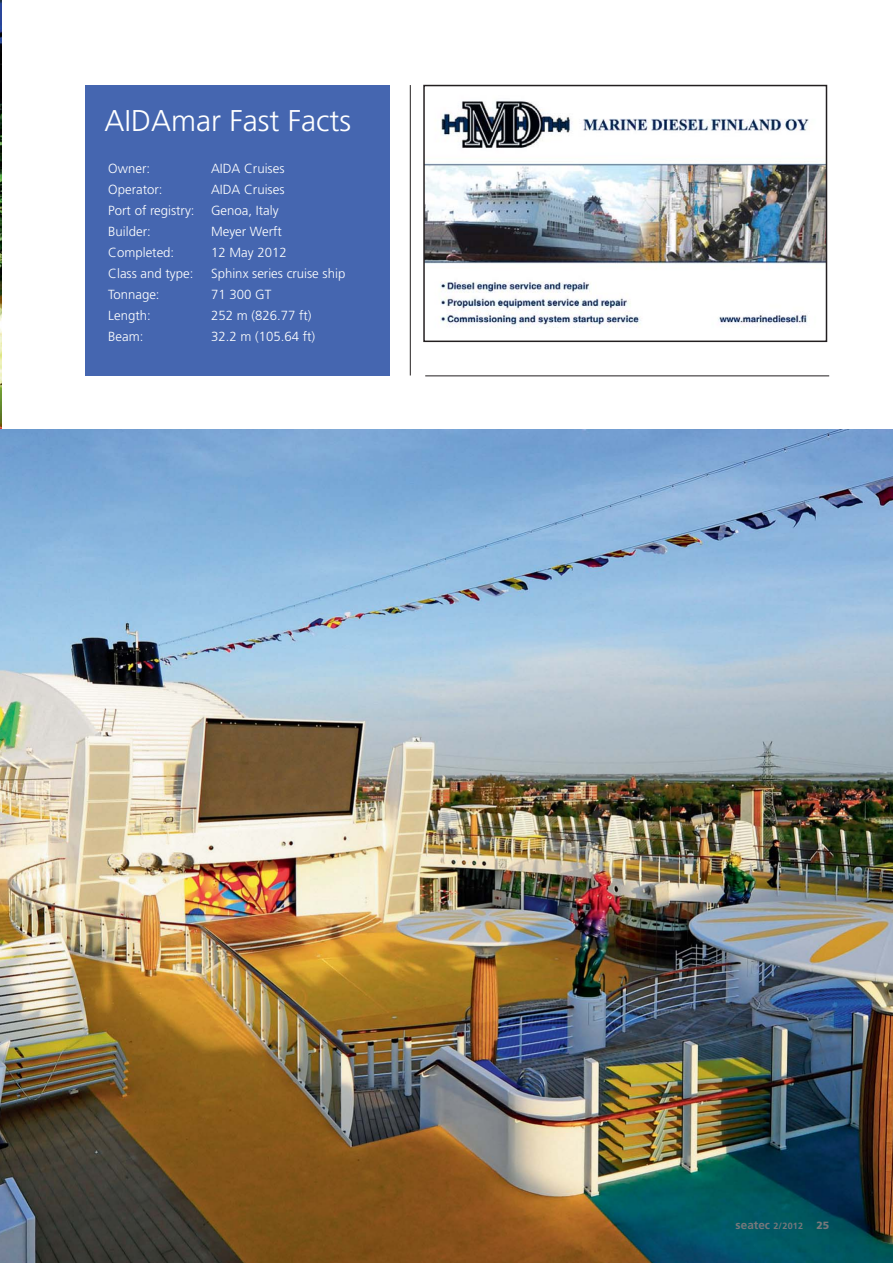
<style>
.page{position:relative;width:893px;height:1263px;background:#fff}
.page>*{position:absolute;margin:0;border:0;box-sizing:border-box;transform-origin:0 0}
.t1{font:300 30px "Frutiger LT Std";color:#fff}
.t2{font:300 13.2px "Frutiger LT Std";color:#fff}
.t3{font:700 11.7px "Frutiger LT Std";color:#77787b}
.s1{font-size:9px}
.s2{font-weight:900;font-size:10.5px}
</style>
<div class="page">
<img style="left:0;top:0;width:2px;height:430px">
<img style="left:0;top:430px;width:893px;height:833px">
<div style="left:85px;top:85px;width:304px;height:290px;background:#4566b0"></div>
<hr style="left:410px;top:85px;width:1px;height:290px;background:#231f20">
<hr style="left:425px;top:375px;width:404px;height:1px;background:#231f20">
<img style="left:426px;top:101px;width:398px;height:227px">
<div style="left:423px;top:85px;width:404px;height:257px;border:2px solid #231f20"></div>
<h1 class="t1" style="left:105px;top:106px;width:248px">AIDAmar Fast Facts</h1>
<p class="t2" style="left:108px;top:162px;width:43px">Owner:</p>
<p class="t2" style="left:211px;top:162px;width:75px">AIDA Cruises</p>
<p class="t2" style="left:108px;top:183px;width:56px">Operator:</p>
<p class="t2" style="left:211px;top:183px;width:75px">AIDA Cruises</p>
<p class="t2" style="left:108px;top:204px;width:88px">Port of registry:</p>
<p class="t2" style="left:211px;top:204px;width:69px">Genoa, Italy</p>
<p class="t2" style="left:108px;top:225px;width:44px">Builder:</p>
<p class="t2" style="left:211px;top:225px;width:72px">Meyer Werft</p>
<p class="t2" style="left:108px;top:246px;width:68px">Completed:</p>
<p class="t2" style="left:211px;top:246px;width:77px">12 May 2012</p>
<p class="t2" style="left:108px;top:267px;width:87px">Class and type:</p>
<p class="t2" style="left:211px;top:267px;width:136px">Sphinx series cruise ship</p>
<p class="t2" style="left:108px;top:288px;width:53px">Tonnage:</p>
<p class="t2" style="left:211px;top:288px;width:62px">71 300 GT</p>
<p class="t2" style="left:108px;top:309px;width:44px">Length:</p>
<p class="t2" style="left:211px;top:309px;width:102px">252 m (826.77 ft)</p>
<p class="t2" style="left:108px;top:330px;width:37px">Beam:</p>
<p class="t2" style="left:211px;top:330px;width:106px">32.2 m (105.64 ft)</p>
<p class="t3" style="left:736px;top:1219px;width:95px">seatec <span class="s1">2/2012</span> <span class="s2">25</span></p>
</div>
